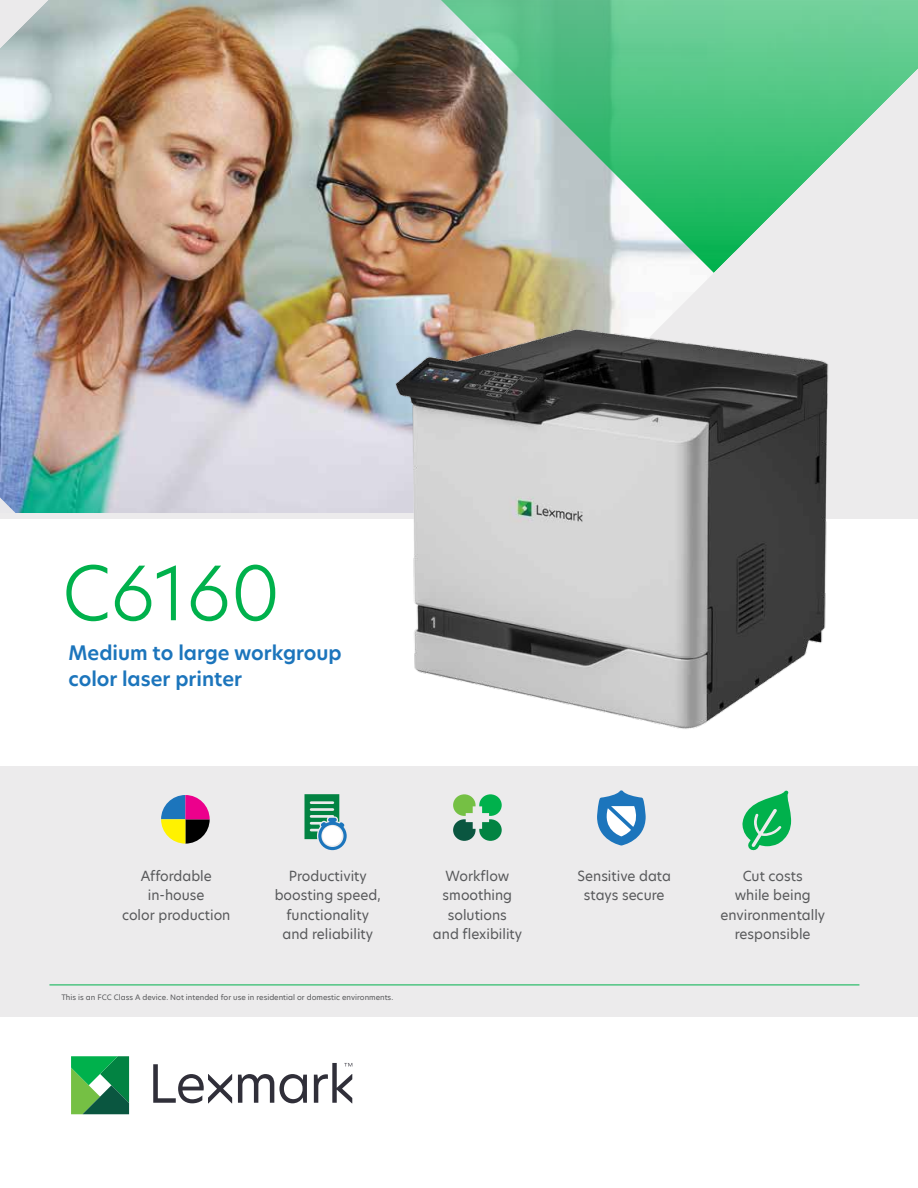
<style>
.page{position:relative;width:918px;height:1188px;background:#fff}
.page>*{position:absolute;margin:0;border:0;box-sizing:border-box;transform-origin:0 0}
.t1{font:300 73.5px "TP Hero";color:#00b14c}
.t2{font:600 19.5px/25.5px "TP Hero";color:#1c75bc}
.t3{font:13.5px/19.5px "TP Hero";color:#58595b;text-align:center}
.t4{font:7.2px "TP Hero";color:#58595b}
</style>
<div class="page">
<img style="left:0;top:0;width:468px;height:513px">
<div style="left:0;top:767px;width:918px;height:250px;background:#ecebec"></div>
<svg style="left:427px;top:0;width:491px;height:273px;background:#76b183"></svg>
<svg style="left:0;top:0;width:62px;height:62px;background:#bdc9c9"></svg>
<svg style="left:0;top:484px;width:22px;height:29px"></svg>
<svg style="left:468px;top:55px;width:450px;height:458px;background:#9fceb0"></svg>
<svg style="left:153px;top:1063px;width:199px;height:40px"></svg>
<svg style="left:71px;top:1056px;width:58px;height:58px;background:#339c54"></svg>
<svg style="left:453px;top:794px;width:49px;height:47px"></svg>
<svg style="left:161px;top:795px;width:49px;height:49px"></svg>
<div style="left:0;top:513px;width:918px;height:6px;background:#ecebec"></div>
<svg style="left:597px;top:790px;width:49px;height:56px"></svg>
<svg style="left:742px;top:791px;width:49px;height:60px"></svg>
<svg style="left:304px;top:794px;width:43px;height:56px"></svg>
<div style="left:322px;top:826px;width:20px;height:20px;background:#fff;border-radius:50%"></div>
<img style="left:389px;top:308px;width:462px;height:421px">
<hr style="left:49px;top:985px;width:810px;height:1px;background:#00b14c">
<h1 class="t1" style="left:62px;top:543px;width:220px">C6160</h1>
<h2 class="t2" style="left:69px;top:640px;width:275px">Medium to large workgroup color laser printer</h2>
<p class="t3" style="left:122px;top:866px;width:110px">Affordable in-house<br>color production</p>
<p class="t3" style="left:578px;top:866px;width:95px">Sensitive data stays secure</p>
<p class="t3" style="left:433px;top:866px;width:91px">Workflow smoothing solutions<br>and flexibility</p>
<p class="t3" style="left:275px;top:866px;width:107px">Productivity boosting speed, functionality and reliability</p>
<p class="t4" style="left:61px;top:993px;width:333px">This is an FCC Class A device. Not intended for use in residential or domestic environments.</p>
<p class="t3" style="left:720px;top:866px;width:106px">Cut costs<br>while being environmentally responsible</p>
</div>
